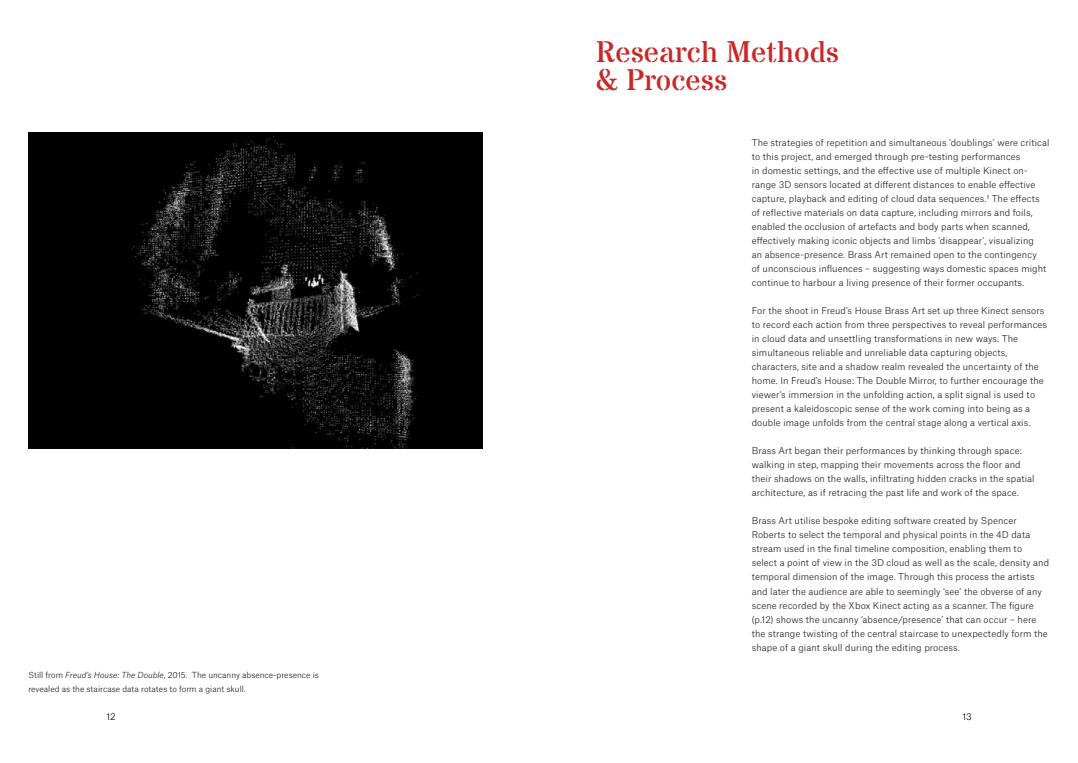
<style>
.page{position:relative;width:1078px;height:763px;background:#fff}
.page>*{position:absolute;margin:0;border:0;box-sizing:border-box;transform-origin:0 0}
.t1{font:30px/28px "Stardos Stencil";color:#ca2828}
.t2{font:300 9px/14px "Atlas Grotesk";letter-spacing:.01em;color:#261e1c}
.t3{font:300 9px "Atlas Grotesk";color:#000}
.t4{font:300 8px/14px "Atlas Grotesk";color:#261e1c}
.s1{font-style:italic}
</style>
<div class="page">
<img style="left:28px;top:132px;width:454px;height:316px">
<h1 class="t1" style="left:595px;top:40px;width:245px">Research Methods &amp; Process</h1>
<p class="t2" style="left:751px;top:135px;width:299px">The strategies of repetition and simultaneous ‘doublings’ were critical to this project, and emerged through pre-testing performances<br>in domestic settings, and the effective use of multiple Kinect on&shy;range 3D sensors located at different distances to enable effective capture, playback and editing of cloud data sequences.1 The effects of reflective materials on data capture, including mirrors and foils, enabled the occlusion of artefacts and body parts when scanned, effectively making iconic objects and limbs ‘disappear’, visualizing<br>an absence-presence. Brass Art remained open to the contingency<br>of unconscious influences – suggesting ways domestic spaces might continue to harbour a living presence of their former occupants.</p>
<p class="t2" style="left:751px;top:303px;width:297px">For the shoot in Freud’s House Brass Art set up three Kinect sensors to record each action from three perspectives to reveal performances in cloud data and unsettling transformations in new ways. The simultaneous reliable and unreliable data capturing objects, characters, site and a shadow realm revealed the uncertainty of the home. In Freud’s House: The Double Mirror, to further encourage the viewer’s immersion in the unfolding action, a split signal is used to present a kaleidoscopic sense of the work coming into being as a double image unfolds from the central stage along a vertical axis.</p>
<p class="t2" style="left:751px;top:443px;width:284px">Brass Art began their performances by thinking through space: walking in step, mapping their movements across the floor and their shadows on the walls, infiltrating hidden cracks in the spatial architecture, as if retracing the past life and work of the space.</p>
<p class="t2" style="left:751px;top:513px;width:299px">Brass Art utilise bespoke editing software created by Spencer Roberts to select the temporal and physical points in the 4D data stream used in the final timeline composition, enabling them to select a point of view in the 3D cloud as well as the scale, density and temporal dimension of the image. Through this process the artists and later the audience are able to seemingly ‘see’ the obverse of any scene recorded by the Xbox Kinect acting as a scanner. The figure (p.12) shows the uncanny ‘absence/presence’ that can occur – here the strange twisting of the central staircase to unexpectedly form the shape of a giant skull during the editing process.</p>
<p class="t4" style="left:28px;top:667px;width:292px">Still from <span class="s1">Freud’s House: The Double</span>, 2015. The uncanny absence-presence is revealed as the staircase data rotates to form a giant skull.</p>
<p class="t3" style="left:106px;top:710px;width:11px">12</p>
<p class="t3" style="left:962px;top:710px;width:11px">13</p>
</div>
